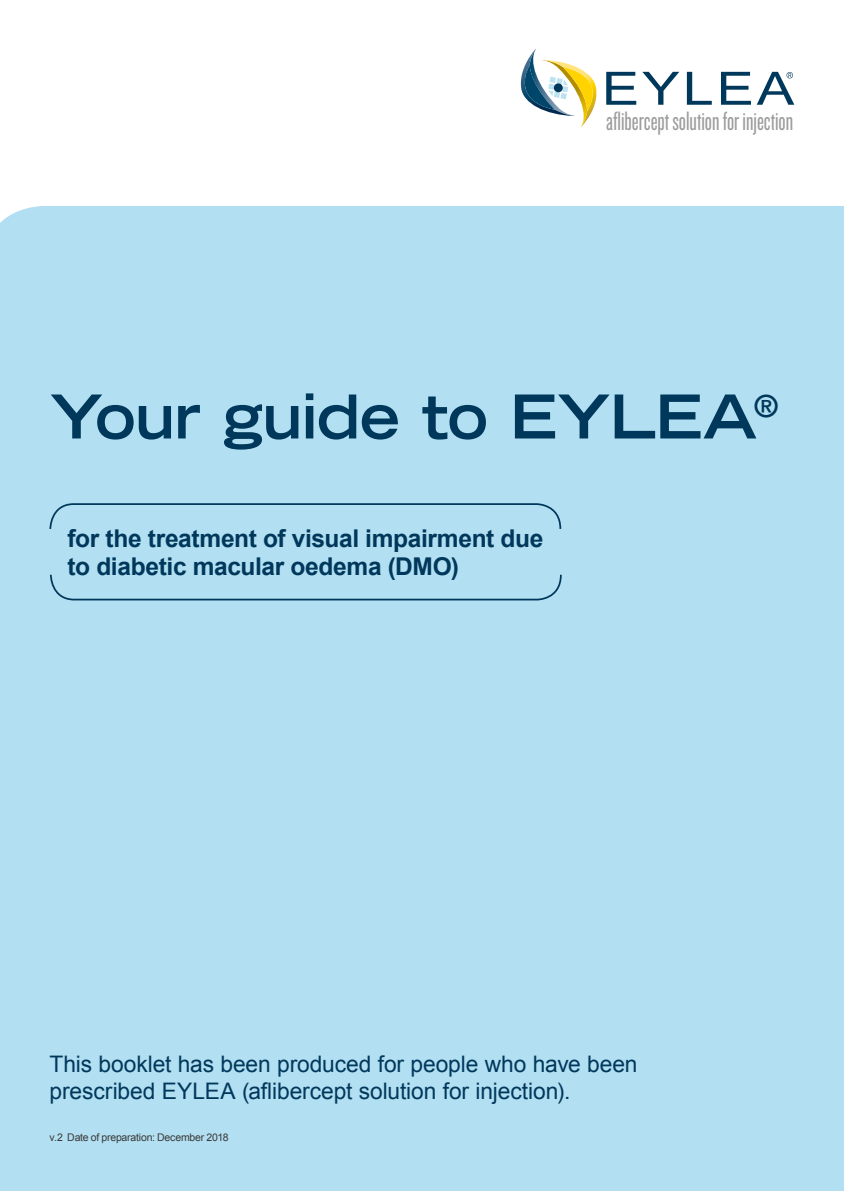
<style>
.page{position:relative;width:844px;height:1191px;background:#fff}
.page>*{position:absolute;margin:0;border:0;box-sizing:border-box;transform-origin:0 0}
.t1{font:700 expanded 60.38px "Trade Gothic LT Std";letter-spacing:-.02em;color:#00385c}
.t2{font:27.65px "Knockout 27 Junior Bantamwt";color:#9c9c9d}
.t3{font:700 24.5px/28px "Arial";letter-spacing:-.015em;color:#00385c}
.t4{font:22.75px/27.3px "Arial";letter-spacing:-.005em;color:#00385c}
.t5{font:10.5px "Arial";letter-spacing:-.02em;color:#3a3a39}
</style>
<div class="page">
<div style="left:0;top:206px;width:843px;height:985px;background:#b2dff1"></div>
<svg style="left:642px;top:72px;width:37px;height:33px"></svg>
<svg style="left:686px;top:72px;width:25px;height:33px"></svg>
<svg style="left:721px;top:72px;width:29px;height:33px"></svg>
<svg style="left:756px;top:72px;width:38px;height:33px"></svg>
<svg style="left:520px;top:49px;width:116px;height:78px"></svg>
<svg style="left:49px;top:573px;width:513px;height:28px;background:#a6d4e7"></svg>
<svg style="left:49px;top:502px;width:513px;height:28px;background:#a6d3e7"></svg>
<p class="t2" style="left:606px;top:105px;width:188px">aflibercept solution for injection</p>
<p class="t1" style="left:50px;top:377px;width:730px">Your guide to EYLEA<sup>®</sup></p>
<p class="t3" style="left:67px;top:525px;width:477px">for the treatment of visual impairment due to diabetic macular oedema (DMO)</p>
<p class="t4" style="left:50px;top:1050px;width:589px">This booklet has been produced for people who have been prescribed EYLEA (aflibercept solution for injection).</p>
<p class="t5" style="left:50px;top:1130px;width:180px">v.2 Date of preparation: December 2018</p>
</div>
